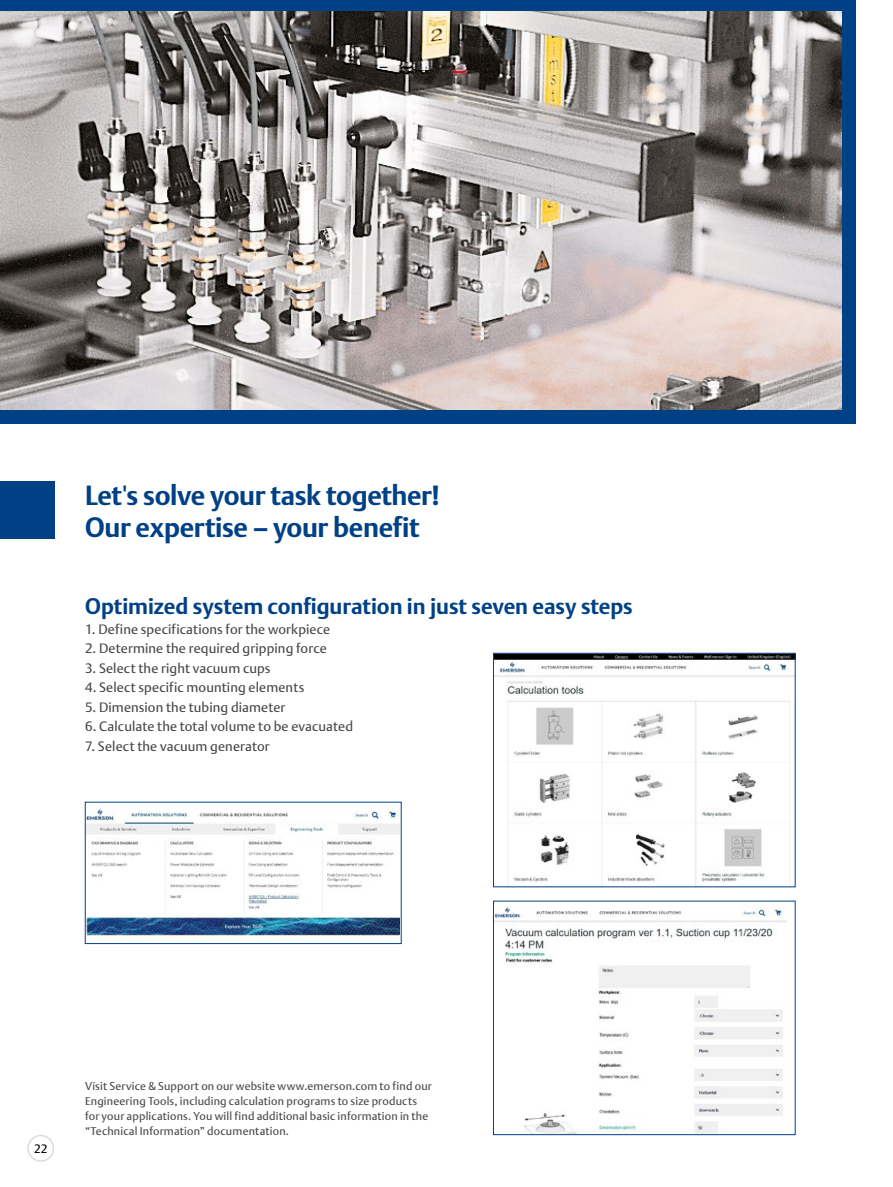
<style>
.page{position:relative;width:893px;height:1187px;background:#fff}
.page>*{position:absolute;margin:0;border:0;box-sizing:border-box;transform-origin:0 0}
.t1{font:700 27px/32.4px "DTL Argo T";letter-spacing:-.015em;color:#004186}
.t2{font:700 21.75px "DTL Argo T";color:#004186}
.t3{font:13.5px "DTL Argo T";letter-spacing:.01em;color:#4a4a49}
.t4{font:12px "DTL Argo T";color:#000}
.t5{font:11.25px/15px "DTL Argo T";letter-spacing:.015em;color:#4a4a49}
</style>
<div class="page">
<div style="left:27px;top:1134px;width:27px;height:27px;border:1px solid #dadada;border-radius:50%"></div>
<div style="left:0;top:0;width:855px;height:423px;background:#004186"></div>
<img style="left:0;top:11px;width:841px;height:399px">
<div style="left:0;top:482px;width:54px;height:57px;background:#004186"></div>
<img style="left:495px;top:655px;width:298px;height:230px">
<div style="left:493px;top:653px;width:302px;height:234px;border:1px solid #004186"></div>
<img style="left:495px;top:906px;width:291px;height:226px">
<img style="left:87px;top:808px;width:312px;height:127px">
<p class="t1" style="left:85px;top:479px;width:357px">Let's solve your task together!<br>Our expertise – your benefit</p>
<p class="t2" style="left:85px;top:593px;width:549px">Optimized system configuration in just seven easy steps</p>
<p class="t3" style="left:85px;top:620px;width:247px">1. Define specifications for the workpiece</p>
<p class="t3" style="left:85px;top:640px;width:243px">2. Determine the required gripping force</p>
<p class="t3" style="left:85px;top:659px;width:187px">3. Select the right vacuum cups</p>
<p class="t3" style="left:85px;top:679px;width:221px">4. Select specific mounting elements</p>
<p class="t3" style="left:85px;top:698px;width:202px">5. Dimension the tubing diameter</p>
<p class="t3" style="left:85px;top:718px;width:270px">6. Calculate the total volume to be evacuated</p>
<p class="t3" style="left:85px;top:737px;width:186px">7. Select the vacuum generator</p>
<p class="t4" style="left:34px;top:1141px;width:15px">22</p>
<p class="t5" style="left:85px;top:1078px;width:348px">Visit Service &amp; Support on our website www.emerson.com to find our Engineering Tools, including calculation programs to size products for your applications. You will find additional basic information in the “Technical Information” documentation.</p>
</div>
